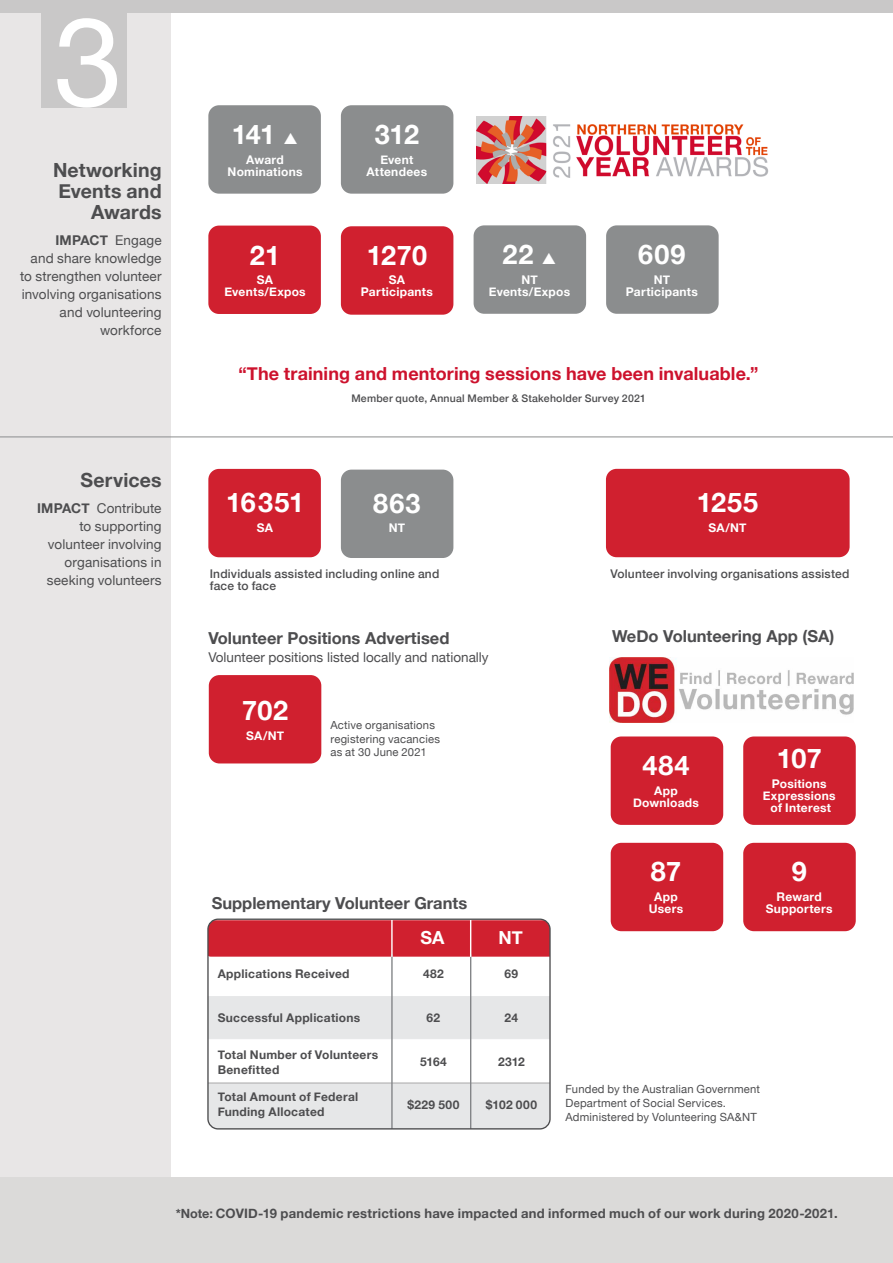
<style>
.page{position:relative;width:893px;height:1263px;background:#fff}
.page>*{position:absolute;margin:0;border:0;box-sizing:border-box;transform-origin:0 0}
.t1{font:700 27px "Helvetica Neue";letter-spacing:.015em;color:#fff}
.t2{font:700 19.5px/20.7px "Helvetica Neue";letter-spacing:.005em;color:#4d4d4f;text-align:right}
.t3{font:700 18px "Helvetica Neue";letter-spacing:.005em;color:#cd122d}
.t4{font:700 18px "Helvetica Neue";color:#fff}
.t5{font:700 16.5px "Helvetica Neue";color:#4d4d4f}
.t6{font:13.5px/18px "Helvetica Neue";letter-spacing:.01em;color:#4d4d4f;text-align:right}
.t7{font:700 13.05px "Helvetica Neue";letter-spacing:.02em;color:#4d4d4f}
.t8{font:700 12px/12px "Helvetica Neue";letter-spacing:.02em;color:#fff;text-align:center}
.t9{font:700 12px/15px "Helvetica Neue";letter-spacing:.025em;color:#4d4d4f}
.t10{font:500 12px/12px "Helvetica Neue";letter-spacing:.015em;color:#4d4d4f}
.t11{font:11.25px/13.5px "Helvetica Neue";letter-spacing:.015em;color:#4d4d4f}
.t12{font:500 10.5px "Helvetica Neue";letter-spacing:.02em;color:#4d4d4f}
.s1{font-weight:700}
.s2{font-size:12.6px}
</style>
<div class="page">
<div style="left:606px;top:469px;width:244px;height:88px;background:#d0202f;border-radius:11px"></div>
<hr style="left:892px;top:0;width:1px;height:1262px;background:#e8e6e6">
<div style="left:474px;top:225px;width:112px;height:89px;background:#8b8d8e;border-radius:11px"></div>
<div style="left:606px;top:225px;width:113px;height:89px;background:#8b8d8e;border-radius:11px"></div>
<div style="left:341px;top:226px;width:112px;height:89px;background:#d0202f;border-radius:11px"></div>
<div style="left:208px;top:226px;width:113px;height:88px;background:#d0202f;border-radius:11px"></div>
<div style="left:341px;top:470px;width:112px;height:88px;background:#8b8d8e;border-radius:11px"></div>
<div style="left:208px;top:469px;width:113px;height:88px;background:#d0202f;border-radius:11px"></div>
<div style="left:0;top:9px;width:170px;height:1254px;background:#e8e6e6"></div>
<div style="left:0;top:1178px;width:893px;height:85px;background:#dbdad9"></div>
<hr style="left:0;top:436px;width:893px;height:1px;background:#8b8d8e">
<img style="left:476px;top:117px;width:293px;height:67px">
<div style="left:0;top:0;width:893px;height:13px;background:#c9c8c8"></div>
<div style="left:42px;top:12px;width:85px;height:95px;background:#c9c8c8"></div>
<svg style="left:57px;top:18px;width:60px;height:90px"></svg>
<div style="left:208px;top:105px;width:113px;height:89px;background:#8b8d8e;border-radius:11px"></div>
<div style="left:341px;top:105px;width:112px;height:89px;background:#8b8d8e;border-radius:11px"></div>
<div style="left:209px;top:675px;width:112px;height:88px;background:#d0202f;border-radius:11px"></div>
<div style="left:209px;top:996px;width:340px;height:43px;background:#e6e7e8"></div>
<div style="left:208px;top:1083px;width:342px;height:46px;background:#e6e7e8"></div>
<div style="left:209px;top:920px;width:340px;height:37px;background:#d0202f"></div>
<hr style="left:391px;top:954px;width:2px;height:175px;background:#808285">
<hr style="left:391px;top:919px;width:2px;height:38px;background:#fff">
<hr style="left:470px;top:954px;width:1px;height:175px;background:#808285">
<hr style="left:470px;top:919px;width:1px;height:38px;background:#fff">
<div style="left:207px;top:918px;width:344px;height:211px;border:1px solid #4d4d4f;border-radius:10px"></div>
<img style="left:609px;top:657px;width:244px;height:65px">
<div style="left:611px;top:843px;width:112px;height:88px;background:#d0202f;border-radius:11px"></div>
<div style="left:743px;top:843px;width:113px;height:88px;background:#d0202f;border-radius:11px"></div>
<div style="left:611px;top:736px;width:112px;height:89px;background:#d0202f;border-radius:11px"></div>
<div style="left:743px;top:736px;width:113px;height:89px;background:#d0202f;border-radius:11px"></div>
<h2 class="t2" style="left:53px;top:161px;width:110px">Networking<br>Events and<br>Awards</h2>
<p class="t6" style="left:20px;top:232px;width:143px"><span class="s1">IMPACT</span> Engage<br>and share knowledge to strengthen volunteer involving organisations and volunteering workforce</p>
<h2 class="t2" style="left:81px;top:470px;width:82px">Services</h2>
<p class="t6" style="left:37px;top:500px;width:126px"><span class="s1">IMPACT</span> Contribute to supporting volunteer involving organisations in seeking volunteers</p>
<h1 class="t1" style="left:232px;top:113px;width:45px">141</h1>
<p class="t8" style="left:228px;top:154px;width:76px">Award<br>Nominations</p>
<h1 class="t1" style="left:250px;top:234px;width:32px">21</h1>
<p class="t8" style="left:224px;top:274px;width:83px">SA<br>Events/Expos</p>
<h1 class="t1" style="left:375px;top:113px;width:46px">312</h1>
<p class="t8" style="left:367px;top:154px;width:62px">Event<br>Attendees</p>
<h1 class="t1" style="left:367px;top:234px;width:62px">1270</h1>
<p class="t8" style="left:361px;top:274px;width:74px">SA<br>Participants</p>
<h1 class="t1" style="left:502px;top:233px;width:32px">22</h1>
<p class="t8" style="left:489px;top:274px;width:83px">NT<br>Events/Expos</p>
<h1 class="t1" style="left:638px;top:233px;width:49px">609</h1>
<p class="t8" style="left:626px;top:274px;width:74px">NT<br>Participants</p>
<h3 class="t3" style="left:238px;top:359px;width:522px">“The training and mentoring sessions have been invaluable.”</h3>
<p class="t12" style="left:351px;top:390px;width:296px">Member quote, Annual Member &amp; Stakeholder Survey 2021</p>
<h1 class="t1" style="left:226px;top:481px;width:79px">16351</h1>
<p class="t8" style="left:257px;top:522px;width:18px">SA</p>
<h1 class="t1" style="left:373px;top:482px;width:49px">863</h1>
<p class="t8" style="left:389px;top:522px;width:18px">NT</p>
<p class="t10" style="left:210px;top:567px;width:231px">Individuals assisted including online and face to face</p>
<p class="t5" style="left:208px;top:625px;width:243px">Volunteer Positions Advertised</p>
<p class="t6" style="left:208px;top:649px;width:282px">Volunteer positions listed locally and nationally</p>
<h1 class="t1" style="left:242px;top:689px;width:48px">702</h1>
<p class="t8" style="left:246px;top:730px;width:40px">SA/NT</p>
<p class="t11" style="left:330px;top:719px;width:111px">Active organisations registering vacancies as at 30 June 2021</p>
<p class="t5" style="left:212px;top:890px;width:257px">Supplementary Volunteer Grants</p>
<h3 class="t4" style="left:421px;top:923px;width:26px">SA</h3>
<h3 class="t4" style="left:498px;top:923px;width:26px">NT</h3>
<p class="t9" style="left:218px;top:967px;width:133px">Applications Received</p>
<p class="t9" style="left:218px;top:1010px;width:144px">Successful Applications</p>
<p class="t9" style="left:218px;top:1047px;width:162px">Total Number of Volunteers<br>Benefitted</p>
<p class="t9" style="left:218px;top:1090px;width:142px">Total Amount of Federal<br>Funding Allocated</p>
<p class="t9" style="left:407px;top:1097px;width:54px">$229 500</p>
<p class="t9" style="left:486px;top:1097px;width:53px">$102 000</p>
<p class="t9" style="left:423px;top:967px;width:22px">482</p>
<p class="t9" style="left:505px;top:967px;width:15px">69</p>
<p class="t9" style="left:427px;top:1011px;width:15px">62</p>
<p class="t9" style="left:505px;top:1011px;width:15px">24</p>
<p class="t9" style="left:420px;top:1055px;width:28px">5164</p>
<p class="t9" style="left:498px;top:1055px;width:28px">2312</p>
<h1 class="t1" style="left:697px;top:482px;width:63px">1255</h1>
<p class="t8" style="left:708px;top:522px;width:40px">SA/NT</p>
<p class="t10" style="left:610px;top:567px;width:240px">Volunteer involving organisations assisted</p>
<p class="t5" style="left:612px;top:623px;width:224px">WeDo Volunteering App (SA)</p>
<h1 class="t1" style="left:642px;top:744px;width:49px">484</h1>
<p class="t8" style="left:633px;top:785px;width:67px">App<br>Downloads</p>
<h1 class="t1" style="left:651px;top:850px;width:32px">87</h1>
<p class="t8" style="left:649px;top:891px;width:36px">App<br>Users</p>
<h1 class="t1" style="left:777px;top:737px;width:46px">107</h1>
<p class="t8" style="left:763px;top:778px;width:74px">Positions<br>Expressions of Interest</p>
<h1 class="t1" style="left:792px;top:850px;width:17px">9</h1>
<p class="t8" style="left:766px;top:891px;width:68px">Reward<br>Supporters</p>
<p class="t11" style="left:566px;top:1082px;width:196px;line-height:14.2px">Funded by the Australian Government<br>Department of Social Services.<br>Administered by Volunteering SA&amp;NT</p>
<p class="t7" style="left:176px;top:1203px;width:663px"><span class="s2">*Note:</span> COVID-19 pandemic restrictions have impacted and informed much of our work during 2020-2021.</p>
</div>
